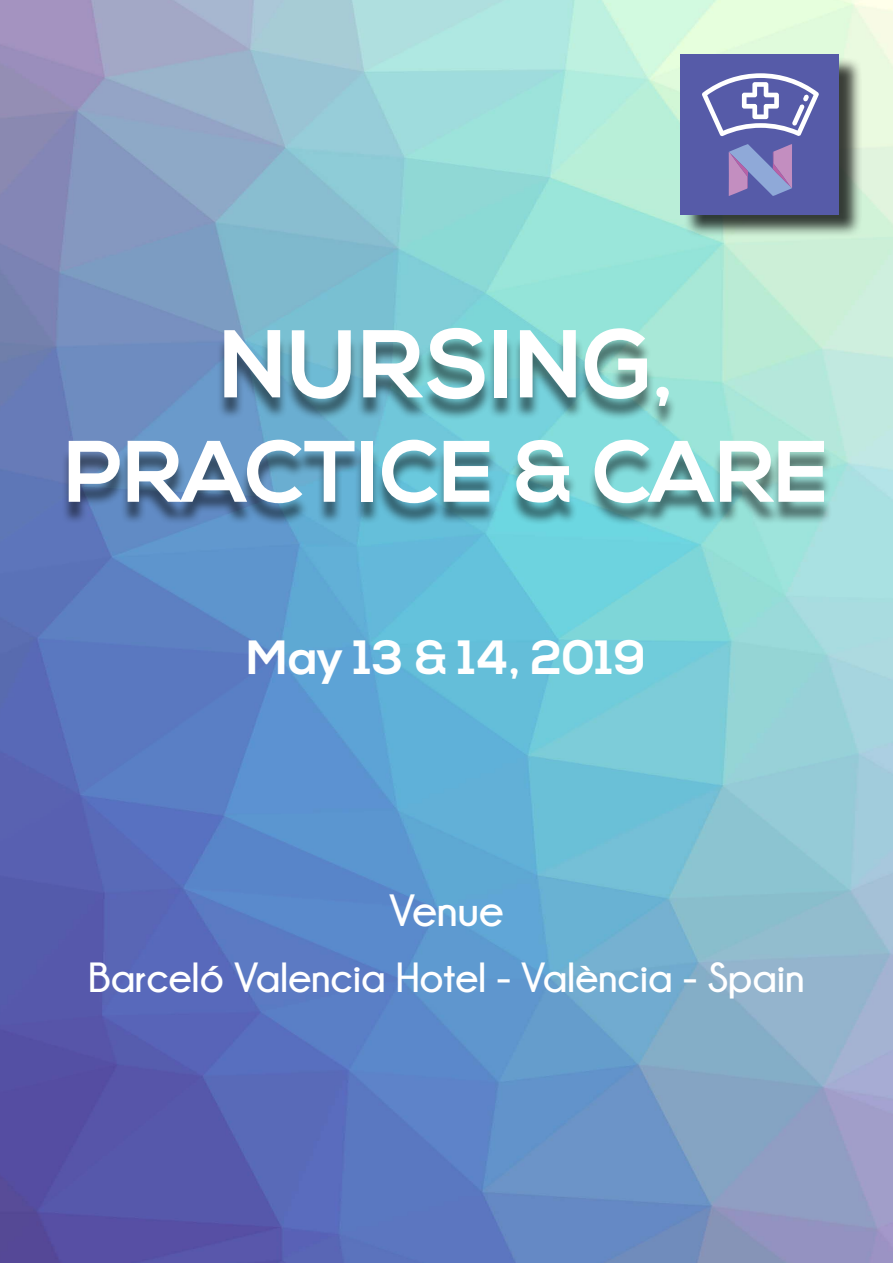
<style>
.page{position:relative;width:893px;height:1263px;background:#fff}
.page>*{position:absolute;margin:0;border:0;box-sizing:border-box;transform-origin:0 0}
.t1{font:700 96px "Nexa";color:#fff}
.t2{font:700 87px "Nexa";color:#fff}
.t3{font:700 48px "Nexa";letter-spacing:.01em;color:#fff}
.t4{font:700 45px "Champagne&Limousines";color:#fff}
.t5{font:700 42px "Champagne&Limousines";color:#fff}
.s1{font-size:87px}
</style>
<div class="page">
<img style="left:0;top:0;width:893px;height:1263px">
<div style="left:61px;top:335px;width:771px;height:192px;background:#000;opacity:.5"></div>
<div style="left:683px;top:57px;width:180px;height:181px;background:#000;opacity:.75"></div>
<div style="left:680px;top:54px;width:159px;height:160px;background:#565ba8"></div>
<svg style="left:729px;top:144px;width:63px;height:52px"></svg>
<svg style="left:702px;top:73px;width:117px;height:63px"></svg>
<h1 class="t1" style="left:219px;top:309px;width:457px">NURSING<span class="s1">,</span></h1>
<h2 class="t2" style="left:64px;top:422px;width:766px">PRACTICE &amp; CARE</h2>
<p class="t3" style="left:247px;top:629px;width:401px">May 13 &amp; 14, 2019</p>
<p class="t4" style="left:390px;top:885px;width:115px">Venue</p>
<p class="t5" style="left:88px;top:954px;width:718px">Barceló Valencia Hotel - València - Spain</p>
</div>
